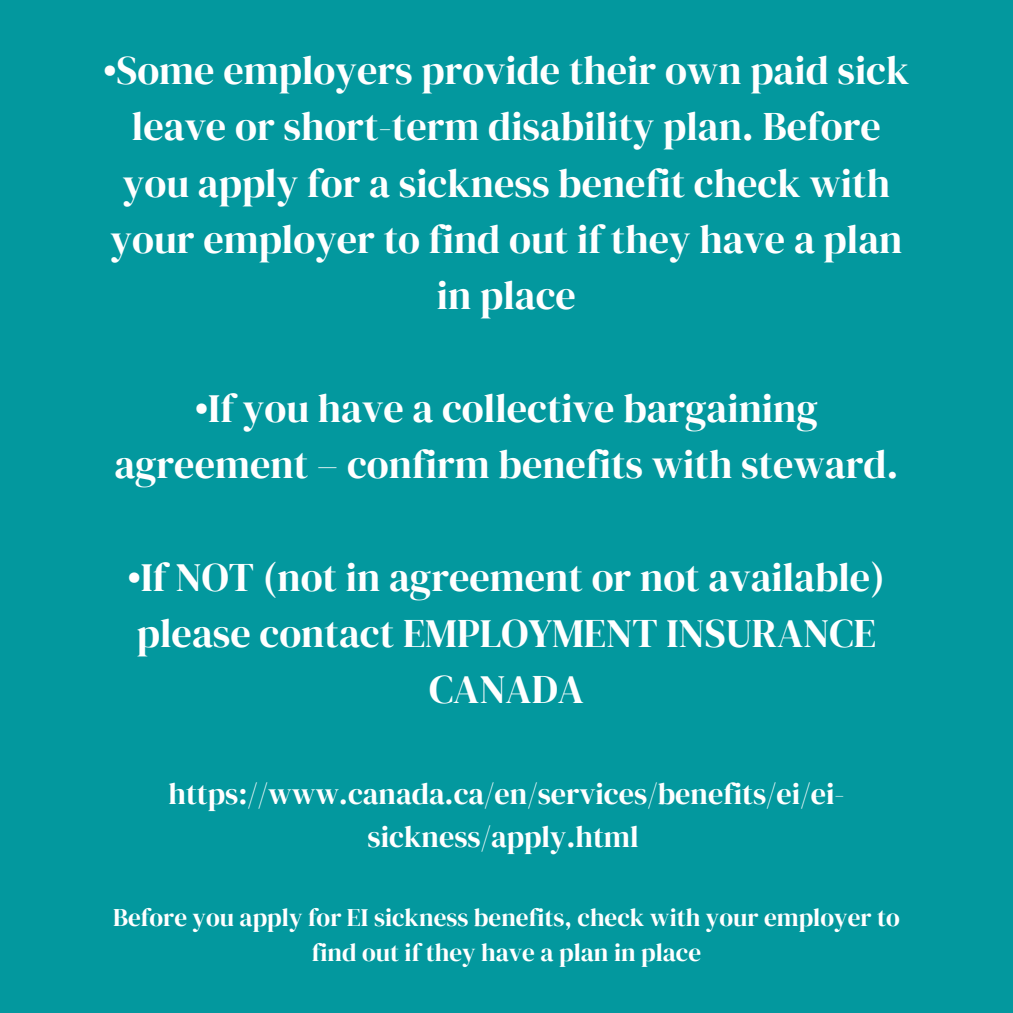
<style>
.page{position:relative;width:1013px;height:1013px;background:#fff}
.page>*{position:absolute;margin:0;border:0;box-sizing:border-box;transform-origin:0 0}
.t1{font:40.25px/56.2px "DM Serif Display";color:#fff;text-align:center}
.t2{font:30.25px/42.2px "DM Serif Display";color:#fff;text-align:center}
.t3{font:25.25px/34.8px "DM Serif Display";color:#fff;text-align:center}
</style>
<div class="page">
<div style="left:0;top:0;width:1012px;height:1012px;background:#03989e"></div>
<p class="t1" style="left:103px;top:42px;width:807px">•Some employers provide their own paid sick leave or short-term disability plan. Before you apply for a sickness benefit check with your employer to find out if they have a plan in place</p>
<p class="t1" style="left:114px;top:379px;width:785px">•If you have a collective bargaining agreement – confirm benefits with steward.</p>
<p class="t1" style="left:128px;top:548px;width:758px">•If NOT (not in agreement or not available) please contact EMPLOYMENT INSURANCE<br>CANADA</p>
<p class="t2" style="left:168px;top:772px;width:677px">https://www.canada.ca/en/services/benefits/ei/ei&shy;sickness/apply.html</p>
<p class="t3" style="left:113px;top:900px;width:788px">Before you apply for EI sickness benefits, check with your employer to find out if they have a plan in place</p>
</div>
